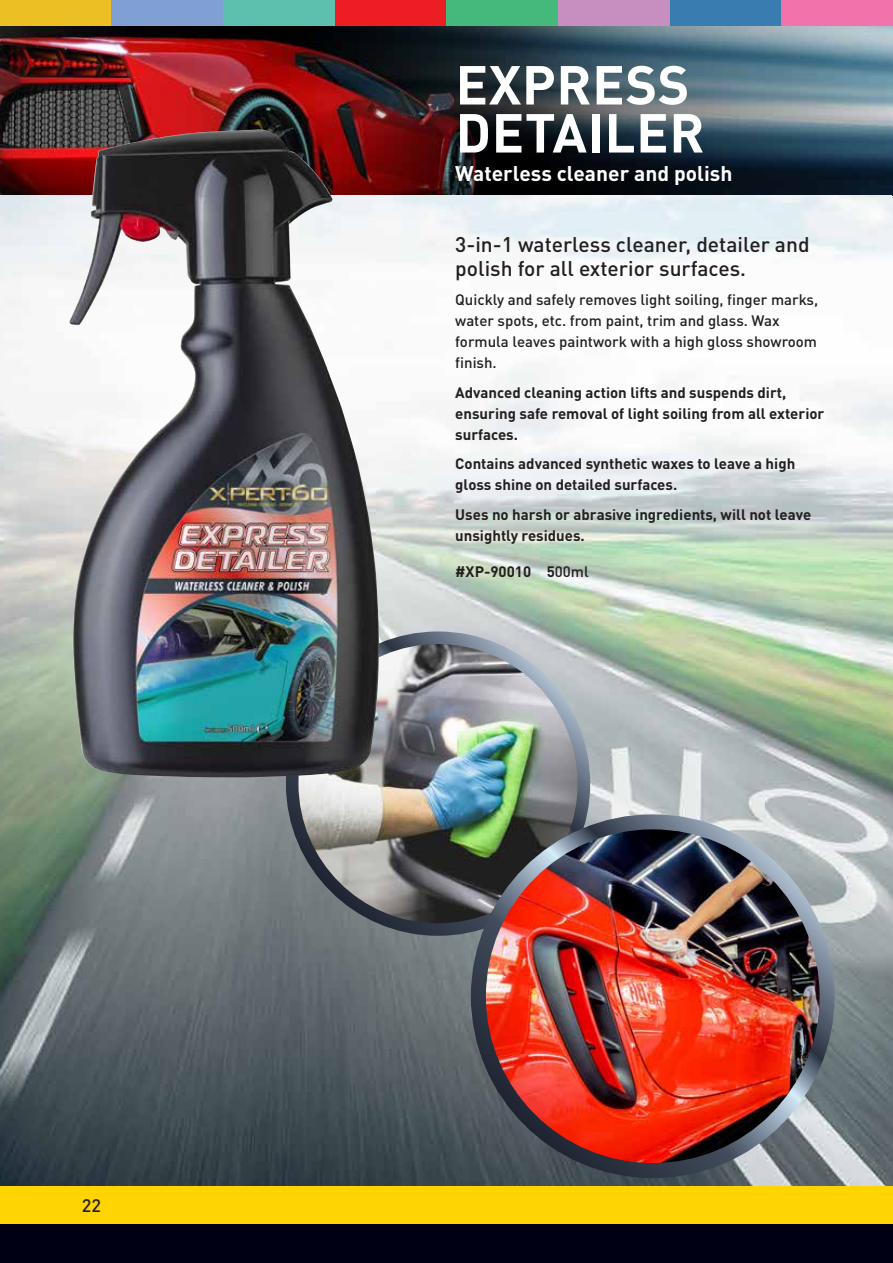
<style>
.page{position:relative;width:893px;height:1263px;background:#fff}
.page>*{position:absolute;margin:0;border:0;box-sizing:border-box;transform-origin:0 0}
.t1{font:700 54px/48px "DIN Pro";letter-spacing:.01em;color:#fff}
.t2{font:500 21px/24px "DIN Pro";color:#231f20}
.t3{font:700 21px "DIN Pro";color:#fff}
.t4{font:500 18px "DIN Pro";color:#231f20}
.t5{font:700 15px/21px "DIN Pro";color:#231f20}
.t6{font:500 15px/21px "DIN Pro";color:#231f20}
.s1{font-weight:500}
</style>
<div class="page">
<img style="left:0;top:26px;width:893px;height:1160px">
<img style="left:892px;top:26px;width:1px;height:170px">
<img style="left:292px;top:638px;width:292px;height:288px">
<div style="left:286px;top:631px;width:304px;height:305px;border:13px solid #fff;border-radius:50%"></div>
<img style="left:478px;top:822px;width:349px;height:348px;border-radius:174px">
<div style="left:471px;top:814px;width:364px;height:364px;border:15px solid #fff;border-radius:50%"></div>
<img style="left:69px;top:129px;width:311px;height:648px">
<div style="left:0;top:0;width:112px;height:26px;background:#ecbf25"></div>
<div style="left:335px;top:0;width:111px;height:26px;background:#ed1d24"></div>
<div style="left:446px;top:0;width:112px;height:26px;background:#45b97c"></div>
<div style="left:112px;top:0;width:111px;height:26px;background:#80a0d3"></div>
<div style="left:670px;top:0;width:111px;height:26px;background:#397db0"></div>
<div style="left:781px;top:0;width:112px;height:26px;background:#f173ac"></div>
<div style="left:558px;top:0;width:112px;height:26px;background:#c78fbf"></div>
<div style="left:223px;top:0;width:112px;height:26px;background:#5dc0ae"></div>
<div style="left:0;top:1186px;width:893px;height:39px;background:#ffd400"></div>
<div style="left:0;top:1225px;width:893px;height:38px;background:#000014"></div>
<p class="t4" style="left:82px;top:1191px;width:21px">22</p>
<h1 class="t1" style="left:456px;top:55px;width:251px">EXPRESS<br>DETAILER</h1>
<h2 class="t3" style="left:455px;top:156px;width:279px">Waterless cleaner and polish</h2>
<h2 class="t2" style="left:455px;top:230px;width:356px">3-in-1 waterless cleaner, detailer and polish for all exterior surfaces.</h2>
<p class="t6" style="left:455px;top:287px;width:364px">Quickly and safely removes light soiling, finger marks, water spots, etc. from paint, trim and glass. Wax formula leaves paintwork with a high gloss showroom finish.</p>
<p class="t5" style="left:455px;top:380px;width:371px">Advanced cleaning action lifts and suspends dirt, ensuring safe removal of light soiling from all exterior surfaces.</p>
<p class="t5" style="left:455px;top:451px;width:341px">Contains advanced synthetic waxes to leave a high gloss shine on detailed surfaces.</p>
<p class="t5" style="left:455px;top:502px;width:358px">Uses no harsh or abrasive ingredients, will not leave unsightly residues.</p>
<p class="t5" style="left:455px;top:559px;width:135px">#XP-90010 5<span class="s1">00ml</span></p>
</div>
